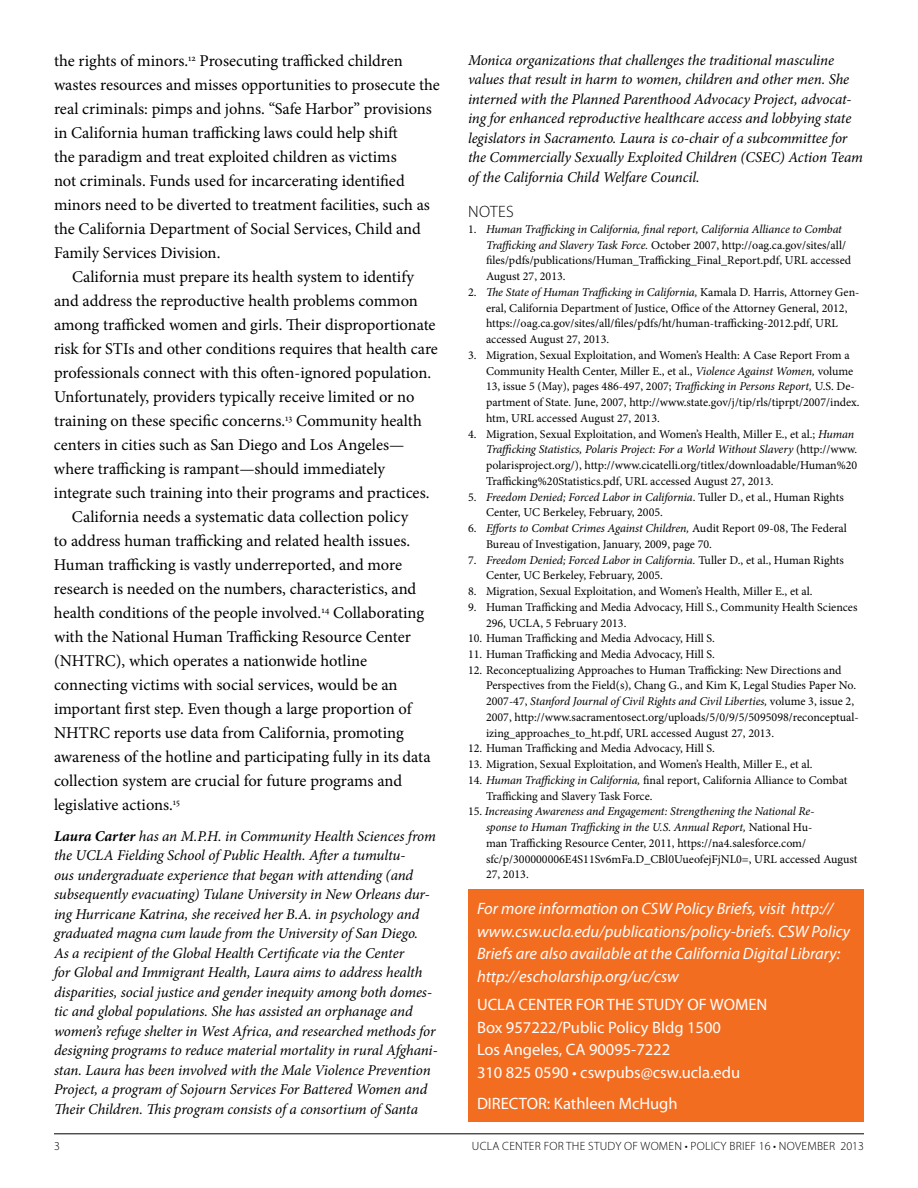
<style>
.page{position:relative;width:918px;height:1188px;background:#fff}
.page>*{position:absolute;margin:0;border:0;box-sizing:border-box;transform-origin:0 0}
.t1{font:16.5px "Minion Pro";color:#000}
.t2{font:italic 16.5px/22.5px "Myriad Pro";color:#fff}
.t3{font:16.5px/22.5px "Myriad Pro";color:#fff}
.t4{font:300 16.5px "Myriad Pro";letter-spacing:.02em;color:#000}
.t5{font:italic 15px/19.5px "Minion Pro";letter-spacing:-.01em;color:#000}
.t6{font:12px/15.8px "Minion Pro";color:#000}
.t7{font:300 12px "Myriad Pro";letter-spacing:.02em;color:#000}
.s1{font-weight:700}
.s2{font-style:italic}
</style>
<div class="page">
<hr style="left:54px;top:1134px;width:810px;height:1px;background:#000">
<div style="left:468px;top:889px;width:396px;height:232px;background:#f36d21"></div>
<h1 class="t1" style="left:54px;top:50px;width:350px">the rights of minors.<sup>12</sup> Prosecuting trafficked children</h1>
<h1 class="t1" style="left:54px;top:74px;width:387px">wastes resources and misses opportunities to prosecute the</h1>
<h1 class="t1" style="left:54px;top:98px;width:379px">real criminals: pimps and johns. “Safe Harbor” provisions</h1>
<h1 class="t1" style="left:54px;top:122px;width:345px">in California human trafficking laws could help shift</h1>
<h1 class="t1" style="left:54px;top:146px;width:344px">the paradigm and treat exploited children as victims</h1>
<h1 class="t1" style="left:54px;top:170px;width:352px">not criminals. Funds used for incarcerating identified</h1>
<h1 class="t1" style="left:54px;top:194px;width:377px">minors need to be diverted to treatment facilities, such as</h1>
<h1 class="t1" style="left:54px;top:218px;width:369px">the California Department of Social Services, Child and</h1>
<h1 class="t1" style="left:54px;top:242px;width:168px">Family Services Division.</h1>
<h1 class="t1" style="left:72px;top:266px;width:344px">California must prepare its health system to identify</h1>
<h1 class="t1" style="left:54px;top:290px;width:365px">and address the reproductive health problems common</h1>
<h1 class="t1" style="left:54px;top:314px;width:383px">among trafficked women and girls. Their disproportionate</h1>
<h1 class="t1" style="left:54px;top:338px;width:385px">risk for STIs and other conditions requires that health care</h1>
<h1 class="t1" style="left:54px;top:362px;width:379px">professionals connect with this often-ignored population.</h1>
<h1 class="t1" style="left:54px;top:386px;width:362px">Unfortunately, providers typically receive limited or no</h1>
<h1 class="t1" style="left:54px;top:410px;width:369px">training on these specific concerns.<sup>13</sup> Community health</h1>
<h1 class="t1" style="left:54px;top:434px;width:352px">centers in cities such as San Diego and Los Angeles—</h1>
<h1 class="t1" style="left:54px;top:458px;width:333px">where trafficking is rampant—should immediately</h1>
<h1 class="t1" style="left:54px;top:482px;width:377px">integrate such training into their programs and practices.</h1>
<h1 class="t1" style="left:72px;top:506px;width:338px">California needs a systematic data collection policy</h1>
<h1 class="t1" style="left:54px;top:530px;width:358px">to address human trafficking and related health issues.</h1>
<h1 class="t1" style="left:54px;top:554px;width:350px">Human trafficking is vastly underreported, and more</h1>
<h1 class="t1" style="left:54px;top:578px;width:364px">research is needed on the numbers, characteristics, and</h1>
<h1 class="t1" style="left:54px;top:602px;width:372px">health conditions of the people involved.<sup>14</sup> Collaborating</h1>
<h1 class="t1" style="left:54px;top:626px;width:358px">with the National Human Trafficking Resource Center</h1>
<h1 class="t1" style="left:54px;top:650px;width:315px">(NHTRC), which operates a nationwide hotline</h1>
<h1 class="t1" style="left:54px;top:674px;width:345px">connecting victims with social services, would be an</h1>
<h1 class="t1" style="left:54px;top:698px;width:359px">important first step. Even though a large proportion of</h1>
<h1 class="t1" style="left:54px;top:722px;width:351px">NHTRC reports use data from California, promoting</h1>
<h1 class="t1" style="left:54px;top:746px;width:378px">awareness of the hotline and participating fully in its data</h1>
<h1 class="t1" style="left:54px;top:770px;width:350px">collection system are crucial for future programs and</h1>
<h1 class="t1" style="left:54px;top:794px;width:128px">legislative actions.<sup>15</sup></h1>
<p class="t5" style="left:54px;top:826px;width:385px"><span class="s1">Laura Carter</span> has an M.P.H. in Community Health Sciences from the UCLA Fielding School of Public Health. After a tumultu-<br>ous undergraduate experience that began with attending (and subsequently evacuating) Tulane University in New Orleans dur&shy;ing Hurricane Katrina, she received her B.A. in psychology and graduated magna cum laude from the University of San Diego.<br>As a recipient of the Global Health Certificate via the Center<br>for Global and Immigrant Health, Laura aims to address health disparities, social justice and gender inequity among both domes&shy;tic and global populations. She has assisted an orphanage and women’s refuge shelter in West Africa, and researched methods for designing programs to reduce material mortality in rural Afghani&shy;stan. Laura has been involved with the Male Violence Prevention Project, a program of Sojourn Services For Battered Women and Their Children. This program consists of a consortium of Santa</p>
<p class="t5" style="left:468px;top:50px;width:396px">Monica organizations that challenges the traditional masculine values that result in harm to women, children and other men. She interned with the Planned Parenthood Advocacy Project, advocat&shy;ing for enhanced reproductive healthcare access and lobbying state legislators in Sacramento. Laura is co-chair of a subcommittee for the Commercially Sexually Exploited Children (CSEC) Action Team of the California Child Welfare Council.</p>
<h1 class="t4" style="left:468px;top:202px;width:47px">NOTES</h1>
<p class="t6" style="left:486px;top:221px;width:367px;text-indent:-18px">1. <span class="s2">Human Trafficking in California, final report, California Alliance to Combat Trafficking and Slavery Task Force.</span> October 2007, http://oag.ca.gov/sites/all/ files/pdfs/publications/Human_Trafficking_Final_Report.pdf, URL accessed August 27, 2013.</p>
<p class="t6" style="left:486px;top:284px;width:375px;text-indent:-18px">2. <span class="s2">The State of Human Trafficking in California,</span> Kamala D. Harris, Attorney Gen&shy;eral, California Department of Justice, Office of the Attorney General, 2012, https://oag.ca.gov/sites/all/files/pdfs/ht/human-trafficking-2012.pdf, URL accessed August 27, 2013.</p>
<p class="t6" style="left:486px;top:347px;width:375px;text-indent:-18px">3. Migration, Sexual Exploitation, and Women’s Health: A Case Report From a Community Health Center, Miller E., et al., <span class="s2">Violence Against Women,</span> volume 13, issue 5 (May), pages 486-497, 2007; <span class="s2">Trafficking in Persons Report,</span> U.S. De&shy;partment of State. June, 2007, http://www.state.gov/j/tip/rls/tiprpt/2007/index. htm, URL accessed August 27, 2013.</p>
<p class="t6" style="left:486px;top:426px;width:373px;text-indent:-18px">4. Migration, Sexual Exploitation, and Women’s Health, Miller E., et al.; <span class="s2">Human Trafficking Statistics, Polaris Project: For a World Without Slavery</span> (http://www. polarisproject.org/), http://www.cicatelli.org/titlex/downloadable/Human%20<br>Trafficking%20Statistics.pdf, URL accessed August 27, 2013.</p>
<p class="t6" style="left:486px;top:489px;width:359px;text-indent:-18px">5. <span class="s2">Freedom Denied; Forced Labor in California</span>. Tuller D., et al., Human Rights<br>Center, UC Berkeley, February, 2005.</p>
<p class="t6" style="left:486px;top:520px;width:362px;text-indent:-18px">6. <span class="s2">Efforts to Combat Crimes Against Children,</span> Audit Report 09-08, The Federal<br>Bureau of Investigation, January, 2009, page 70.</p>
<p class="t6" style="left:486px;top:552px;width:359px;text-indent:-18px">7. <span class="s2">Freedom Denied; Forced Labor in California.</span> Tuller D., et al., Human Rights<br>Center, UC Berkeley, February, 2005.</p>
<p class="t6" style="left:468px;top:583px;width:346px">8. Migration, Sexual Exploitation, and Women’s Health, Miller E., et al.</p>
<p class="t6" style="left:486px;top:599px;width:373px;text-indent:-18px">9. Human Trafficking and Media Advocacy, Hill S., Community Health Sciences<br>296, UCLA, 5 February 2013.</p>
<p class="t6" style="left:468px;top:631px;width:249px">10. Human Trafficking and Media Advocacy, Hill S.</p>
<p class="t6" style="left:468px;top:646px;width:249px">11. Human Trafficking and Media Advocacy, Hill S.</p>
<p class="t6" style="left:486px;top:662px;width:374px;text-indent:-18px">12. Reconceptualizing Approaches to Human Trafficking: New Directions and Perspectives from the Field(s), Chang G., and Kim K, Legal Studies Paper No.<br>2007-47, <span class="s2">Stanford Journal of Civil Rights and Civil Liberties,</span> volume 3, issue 2, 2007, http://www.sacramentosect.org/uploads/5/0/9/5/5095098/reconceptual&shy;izing_approaches_to_ht.pdf, URL accessed August 27, 2013.</p>
<p class="t6" style="left:468px;top:741px;width:249px">12. Human Trafficking and Media Advocacy, Hill S.</p>
<p class="t6" style="left:468px;top:757px;width:346px">13. Migration, Sexual Exploitation, and Women’s Health, Miller E., et al.</p>
<p class="t6" style="left:486px;top:772px;width:363px;text-indent:-18px">14. <span class="s2">Human Trafficking in California,</span> final report, California Alliance to Combat<br>Trafficking and Slavery Task Force.</p>
<p class="t6" style="left:486px;top:804px;width:373px;text-indent:-18px">15. <span class="s2">Increasing Awareness and Engagement: Strengthening the National Re-<br>sponse to Human Trafficking in the U.S. Annual Report,</span> National Hu-<br>man Trafficking Resource Center, 2011, https://na4.salesforce.com/ sfc/p/300000006E4S11Sv6mFa.D_CBl0UueofejFjNL0=, URL accessed August 27, 2013.</p>
<h1 class="t2" style="left:477px;top:897px;width:375px">For more information on CSW Policy Briefs, visit http:// www.csw.ucla.edu/publications/policy-briefs. CSW Policy Briefs are also available at the California Digital Library: http://escholarship.org/uc/csw</h1>
<h1 class="t3" style="left:477px;top:993px;width:292px">UCLA CENTER FOR THE STUDY OF WOMEN Box 957222/Public Policy Bldg 1500<br>Los Angeles, CA 90095-7222<br>310 825 0590 • cswpubs@csw.ucla.edu</h1>
<h1 class="t3" style="left:477px;top:1092px;width:202px">DIRECTOR: Kathleen McHugh</h1>
<p class="t7" style="left:54px;top:1139px;width:7px">3</p>
<p class="t7" style="left:472px;top:1139px;width:394px">UCLA CENTER FOR THE STUDY OF WOMEN • POLICY BRIEF 16 • NOVEMBER 2013</p>
</div>
